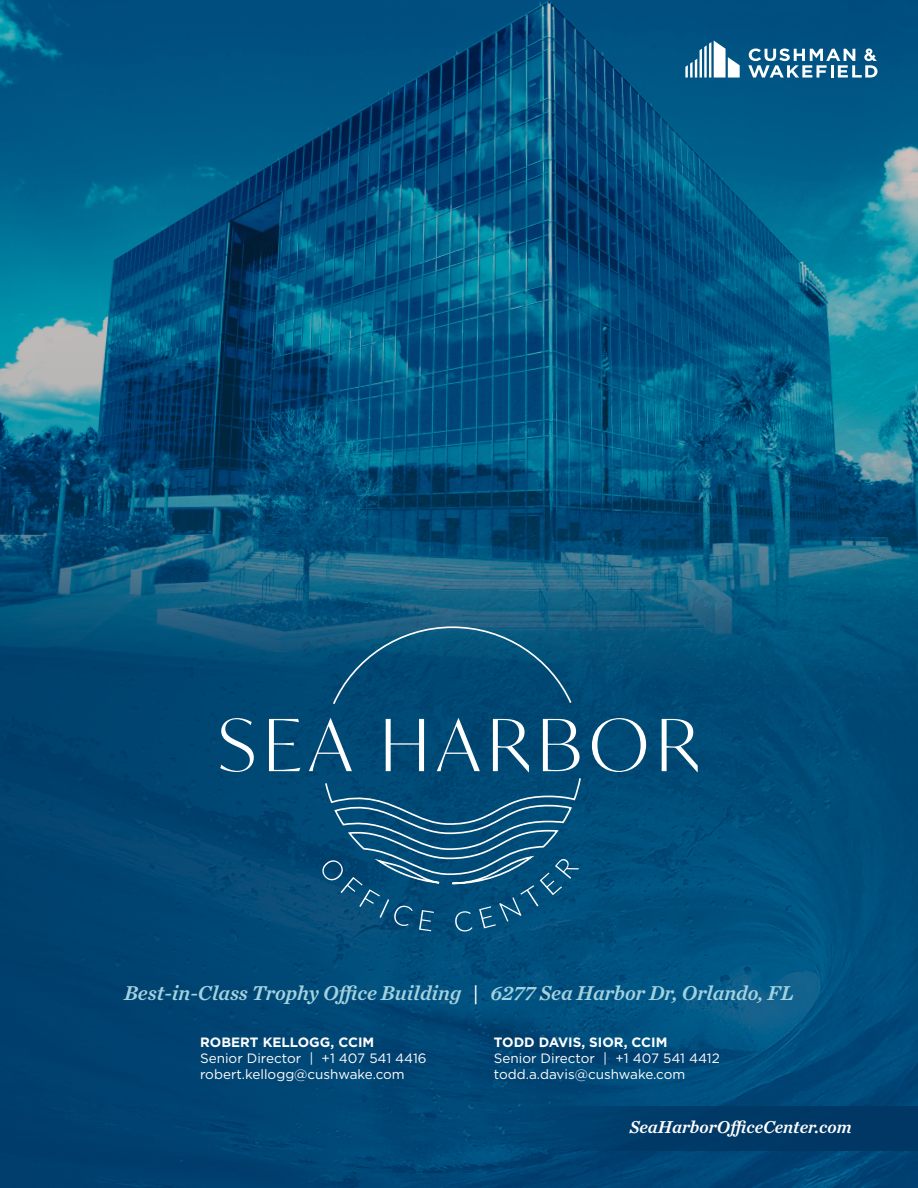
<style>
.page{position:relative;width:918px;height:1188px;background:#fff}
.page>*{position:absolute;margin:0;border:0;box-sizing:border-box;transform-origin:0 0}
.t1{font:italic 21px "Chronicle Text G2 Semi";color:#a3d2df}
.t2{font:italic 18px "Chronicle Text G2 Semi";color:#fff}
.t3{font:13.5px/16.2px "Gotham";color:#fff}
.t4{font:700 13.5px "Gotham";color:#fff}
.s1{color:#fff}
</style>
<div class="page">
<img style="left:0;top:0;width:918px;height:181px">
<img style="left:0;top:181px;width:918px;height:1007px">
<svg style="left:685px;top:40px;width:55px;height:38px"></svg>
<svg style="left:748px;top:48px;width:129px;height:30px"></svg>
<div style="left:520px;top:1106px;width:398px;height:44px;background:#003764"></div>
<svg style="left:322px;top:860px;width:91px;height:66px;background:#115680"></svg>
<svg style="left:419px;top:910px;width:15px;height:21px"></svg>
<svg style="left:455px;top:911px;width:18px;height:21px"></svg>
<svg style="left:479px;top:885px;width:100px;height:43px;background:#0d5883"></svg>
<svg style="left:324px;top:626px;width:258px;height:259px;background:#0f557e"></svg>
<svg style="left:220px;top:718px;width:34px;height:54px;background:#336c8f"></svg>
<svg style="left:269px;top:719px;width:31px;height:52px"></svg>
<svg style="left:309px;top:718px;width:43px;height:53px;background:#2a678b"></svg>
<svg style="left:386px;top:719px;width:38px;height:52px"></svg>
<svg style="left:437px;top:718px;width:43px;height:53px;background:#2a668b"></svg>
<svg style="left:493px;top:719px;width:36px;height:53px"></svg>
<svg style="left:543px;top:719px;width:37px;height:52px"></svg>
<svg style="left:592px;top:718px;width:54px;height:54px;background:#306c90"></svg>
<svg style="left:662px;top:719px;width:36px;height:53px"></svg>
<h1 class="t1" style="left:124px;top:976px;width:671px">Best-in-Class Trophy Office Building <span class="s1">|</span> 6277 Sea Harbor Dr, Orlando, FL</h1>
<p class="t4" style="left:200px;top:1033px;width:176px">ROBERT KELLOGG, CCIM</p>
<p class="t3" style="left:200px;top:1050px;width:228px">Senior Director | +1 407 541 4416 robert.kellogg@cushwake.com</p>
<p class="t4" style="left:494px;top:1033px;width:175px">TODD DAVIS, SIOR, CCIM</p>
<p class="t3" style="left:494px;top:1050px;width:227px">Senior Director | +1 407 541 4412 todd.a.davis@cushwake.com</p>
<h2 class="t2" style="left:629px;top:1113px;width:224px">SeaHarborOfficeCenter.com</h2>
</div>
